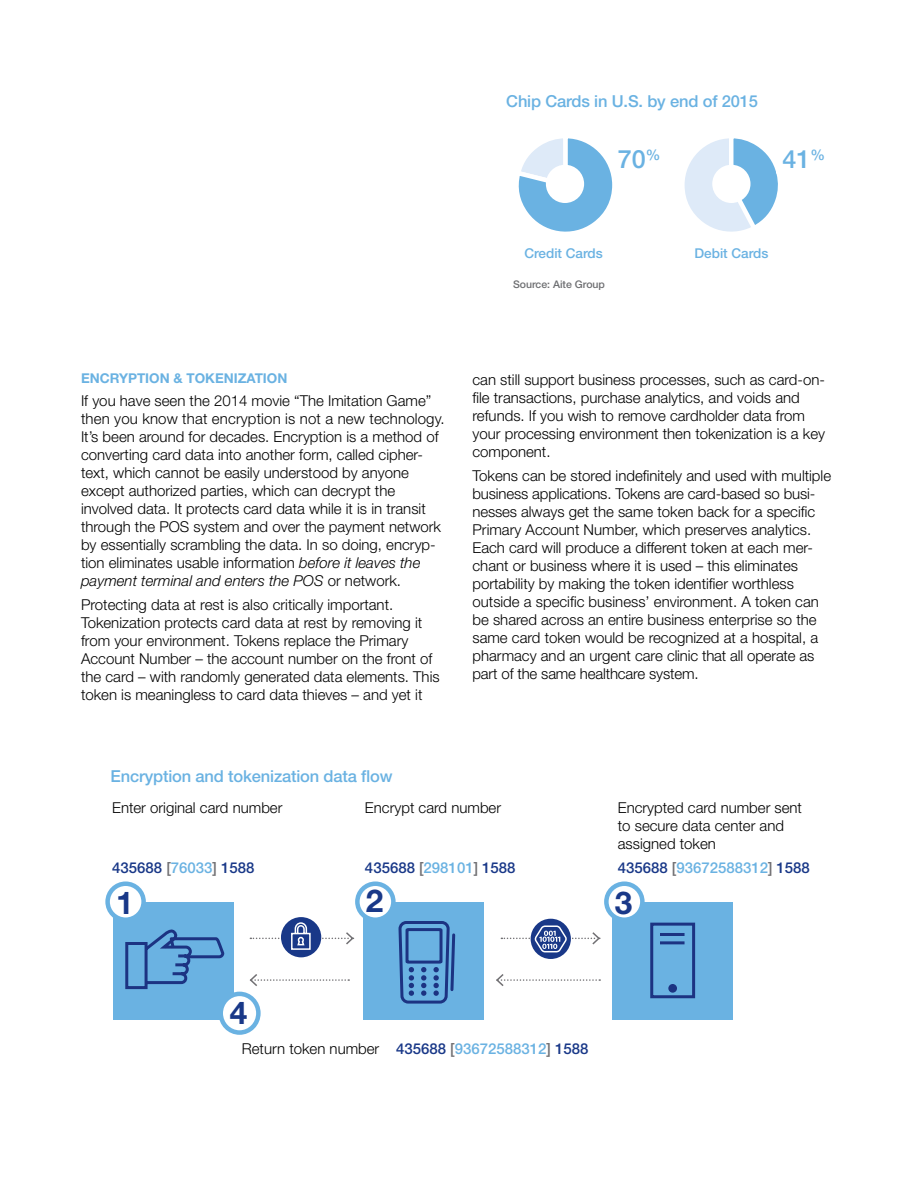
<style>
.page{position:relative;width:918px;height:1188px;background:#fff}
.page>*{position:absolute;margin:0;border:0;box-sizing:border-box;transform-origin:0 0}
.t1{font:700 31.5px "Helvetica Neue";color:#193888}
.t2{font:500 25.2px "Helvetica Neue";color:#6ab2e2}
.t3{font:500 16.5px "Helvetica Neue";letter-spacing:-.01em;color:#6ab2e2}
.t4{font:300 15px/18px "Helvetica Neue";color:#000}
.t5{font:500 15px "Helvetica Neue";color:#193888}
.t6{font:500 15px "Helvetica Neue";color:#6ab2e2}
.t7{font:700 13.5px "Helvetica Neue";color:#6ab2e2}
.t8{font:500 13.5px "Helvetica Neue";color:#6ab2e2}
.t9{font:500 10.5px "Helvetica Neue";color:#6d6e71}
.s1{font-style:italic}
.s2{color:#717073}
.s3{color:#6ab2e2}
.s4{color:#193888}
.s5{font-weight:500;color:#193888}
.s6{font-weight:500;color:#717073}
.s7{font-weight:500;color:#6ab2e2}
</style>
<div class="page">
<svg style="left:518px;top:138px;width:95px;height:94px"></svg>
<svg style="left:684px;top:138px;width:94px;height:94px"></svg>
<div style="left:363px;top:902px;width:121px;height:117px;background:#6ab2e2"></div>
<div style="left:612px;top:902px;width:121px;height:117px;background:#6ab2e2"></div>
<div style="left:114px;top:902px;width:120px;height:117px;background:#6ab2e2"></div>
<svg style="left:108px;top:884px;width:36px;height:36px"></svg>
<div style="left:105px;top:881px;width:41px;height:41px;border:4px solid #6ab2e2;border-radius:50%"></div>
<svg style="left:357px;top:884px;width:36px;height:36px"></svg>
<div style="left:355px;top:881px;width:41px;height:41px;border:4px solid #6ab2e2;border-radius:50%"></div>
<svg style="left:606px;top:884px;width:36px;height:36px"></svg>
<div style="left:604px;top:881px;width:41px;height:41px;border:4px solid #6ab2e2;border-radius:50%"></div>
<svg style="left:496px;top:974px;width:104px;height:12px"></svg>
<svg style="left:249px;top:974px;width:100px;height:12px"></svg>
<div style="left:221px;top:994px;width:37px;height:39px;background:#fff;border-radius:50%"></div>
<div style="left:219px;top:992px;width:42px;height:43px;border:4px solid #6ab2e2;border-radius:50%"></div>
<div style="left:281px;top:917px;width:40px;height:40px;background:#193888;border-radius:50%"></div>
<div style="left:531px;top:919px;width:40px;height:40px;background:#193888;border-radius:50%"></div>
<svg style="left:501px;top:925px;width:100px;height:28px"></svg>
<svg style="left:125px;top:930px;width:100px;height:60px"></svg>
<svg style="left:398px;top:921px;width:58px;height:83px"></svg>
<svg style="left:650px;top:922px;width:46px;height:77px"></svg>
<div style="left:668px;top:984px;width:9px;height:9px;background:#1c3382;border-radius:50%"></div>
<svg style="left:250px;top:922px;width:105px;height:29px"></svg>
<div style="left:546px;top:165px;width:38px;height:38px;background:#fff;border-radius:50%"></div>
<div style="left:712px;top:165px;width:39px;height:38px;background:#fff;border-radius:50%"></div>
<p class="t3" style="left:506px;top:92px;width:253px">Chip Cards in U.S. by end of 2015</p>
<h2 class="t2" style="left:618px;top:144px;width:44px">70<sup>%</sup></h2>
<h2 class="t2" style="left:782px;top:144px;width:44px">41<sup>%</sup></h2>
<p class="t8" style="left:524px;top:245px;width:80px">Credit Cards</p>
<p class="t9" style="left:513px;top:278px;width:94px">Source: Aite Group</p>
<p class="t8" style="left:695px;top:245px;width:76px">Debit Cards</p>
<p class="t7" style="left:81px;top:370px;width:208px">ENCRYPTION &amp; TOKENIZATION</p>
<p class="t4" style="left:81px;top:391px;width:365px">If you have seen the 2014 movie “The Imitation Game” then you know that encryption is not a new technology.<br>It’s been around for decades. Encryption is a method of converting card data into another form, called cipher&shy;text, which cannot be easily understood by anyone except authorized parties, which can decrypt the involved data. It protects card data while it is in transit through the POS system and over the payment network by essentially scrambling the data. In so doing, encryp&shy;tion eliminates usable information <span class="s1">before it leaves the payment terminal and enters the POS</span> or network.</p>
<p class="t4" style="left:81px;top:595px;width:360px">Protecting data at rest is also critically important.<br>Tokenization protects card data at rest by removing it from your environment. Tokens replace the Primary Account Number – the account number on the front of the card – with randomly generated data elements. This token is meaningless to card data thieves – and yet it</p>
<p class="t3" style="left:111px;top:767px;width:284px">Encryption and tokenization data flow</p>
<p class="t4" style="left:472px;top:370px;width:354px">can still support business processes, such as card-on&shy;file transactions, purchase analytics, and voids and refunds. If you wish to remove cardholder data from your processing environment then tokenization is a key component.</p>
<p class="t4" style="left:472px;top:466px;width:360px">Tokens can be stored indefinitely and used with multiple business applications. Tokens are card-based so busi&shy;nesses always get the same token back for a specific Primary Account Number, which preserves analytics.<br>Each card will produce a different token at each mer&shy;chant or business where it is used – this eliminates portability by making the token identifier worthless outside a specific business’ environment. A token can be shared across an entire business enterprise so the same card token would be recognized at a hospital, a pharmacy and an urgent care clinic that all operate as part of the same healthcare system.</p>
<p class="t4" style="left:112px;top:798px;width:172px">Enter original card number</p>
<p class="t5" style="left:112px;top:859px;width:144px">435688 <span class="s2">[</span><span class="s3">76033</span><span class="s2">]</span> 1588</p>
<p class="t4" style="left:365px;top:798px;width:138px">Encrypt card number</p>
<p class="t5" style="left:365px;top:859px;width:152px">435688 <span class="s2">[</span><span class="s3">298101</span><span class="s2">]</span> 1588</p>
<p class="t4" style="left:618px;top:798px;width:186px">Encrypted card number sent to secure data center and assigned token</p>
<p class="t6" style="left:618px;top:858px;width:194px"><span class="s4">435688</span> <span class="s2">[</span>93672588312<span class="s2">]</span> <span class="s4">1588</span></p>
<h1 class="t1" style="left:116px;top:883px;width:19px">1</h1>
<h1 class="t1" style="left:366px;top:881px;width:19px">2</h1>
<h1 class="t1" style="left:615px;top:883px;width:19px">3</h1>
<h1 class="t1" style="left:230px;top:993px;width:19px">4</h1>
<p class="t4" style="left:242px;top:1039px;width:348px">Return token number <span class="s5">435688</span> <span class="s6">[</span><span class="s7">93672588312</span><span class="s6">]</span> <span class="s5">1588</span></p>
</div>
